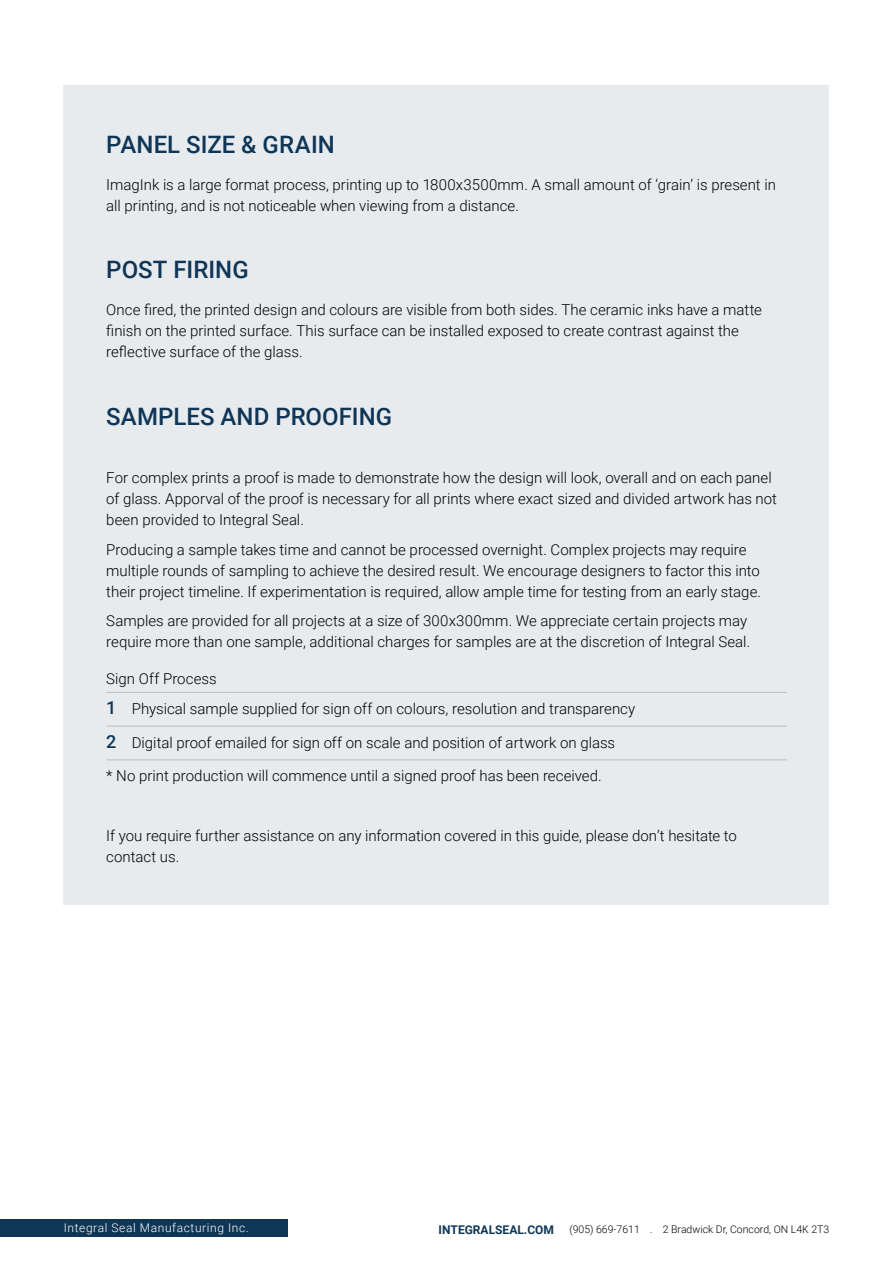
<style>
.page{position:relative;width:893px;height:1263px;background:#fff}
.page>*{position:absolute;margin:0;border:0;box-sizing:border-box;transform-origin:0 0}
.Heading2{font:500 24px "Roboto";color:#0f3657}
.Body_Copy{font:300 15px/21px "Roboto";color:#000}
.Intro_Paragraph{font:300 15px/21px "Roboto";color:#000}
.Heading{font:300 15px "Roboto";color:#000}
.t1{font:300 12px "Roboto";letter-spacing:.05em;color:#fff}
.t2{font:700 12px "Roboto";color:#0f3657}
.t3{font:300 10.5px "Roboto";color:#000}
.s1{font-weight:500;font-size:18px;color:#0f3657}
</style>
<div class="page">
<div style="left:64px;top:85px;width:765px;height:819px;background:#e7ebee"></div>
<div style="left:0;top:1219px;width:287px;height:17px;background:#0f3657"></div>
<hr style="left:106px;top:692px;width:681px;height:1px;background:#bbbcbc">
<hr style="left:106px;top:726px;width:681px;height:1px;background:#bbbcbc">
<hr style="left:106px;top:760px;width:681px;height:1px;background:#bbbcbc">
<p class="Heading2" style="left:106px;top:127px;width:230px">PANEL SIZE &amp; GRAIN</p>
<p class="Body_Copy" style="left:106px;top:173px;width:671px">ImagInk is a large format process, printing up to 1800x3500mm. A small amount of ‘grain’ is present in all printing, and is not noticeable when viewing from a distance.</p>
<p class="Heading2" style="left:106px;top:253px;width:144px">POST FIRING</p>
<p class="Body_Copy" style="left:106px;top:299px;width:657px">Once fired, the printed design and colours are visible from both sides. The ceramic inks have a matte finish on the printed surface. This surface can be installed exposed to create contrast against the reflective surface of the glass.</p>
<p class="Heading2" style="left:106px;top:400px;width:287px">SAMPLES AND PROOFING</p>
<p class="Body_Copy" style="left:106px;top:467px;width:672px">For complex prints a proof is made to demonstrate how the design will look, overall and on each panel of glass. Apporval of the proof is necessary for all prints where exact sized and divided artwork has not been provided to Integral Seal.</p>
<p class="Body_Copy" style="left:106px;top:538px;width:656px">Producing a sample takes time and cannot be processed overnight. Complex projects may require multiple rounds of sampling to achieve the desired result. We encourage designers to factor this into their project timeline. If experimentation is required, allow ample time for testing from an early stage.</p>
<p class="Body_Copy" style="left:106px;top:610px;width:645px">Samples are provided for all projects at a size of 300x300mm. We appreciate certain projects may require more than one sample, additional charges for samples are at the discretion of Integral Seal.</p>
<p class="Heading" style="left:106px;top:668px;width:112px">Sign Off Process</p>
<p class="Body_Copy" style="left:106px;top:697px;width:530px"><span class="s1">1</span> Physical sample supplied for sign off on colours, resolution and transparency</p>
<p class="Body_Copy" style="left:106px;top:731px;width:510px"><span class="s1">2</span> Digital proof emailed for sign off on scale and position of artwork on glass</p>
<p class="Body_Copy" style="left:106px;top:765px;width:497px">* No print production will commence until a signed proof has been received.</p>
<p class="Intro_Paragraph" style="left:106px;top:824px;width:632px">If you require further assistance on any information covered in this guide, please don’t hesitate to contact us.</p>
<p class="t1" style="left:64px;top:1219px;width:187px">Integral Seal Manufacturing Inc.</p>
<p class="t2" style="left:439px;top:1221px;width:117px">INTEGRALSEAL.COM</p>
<p class="t3" style="left:569px;top:1222px;width:261px">(905) 669-7611 . 2 Bradwick Dr, Concord, ON L4K 2T3</p>
</div>
